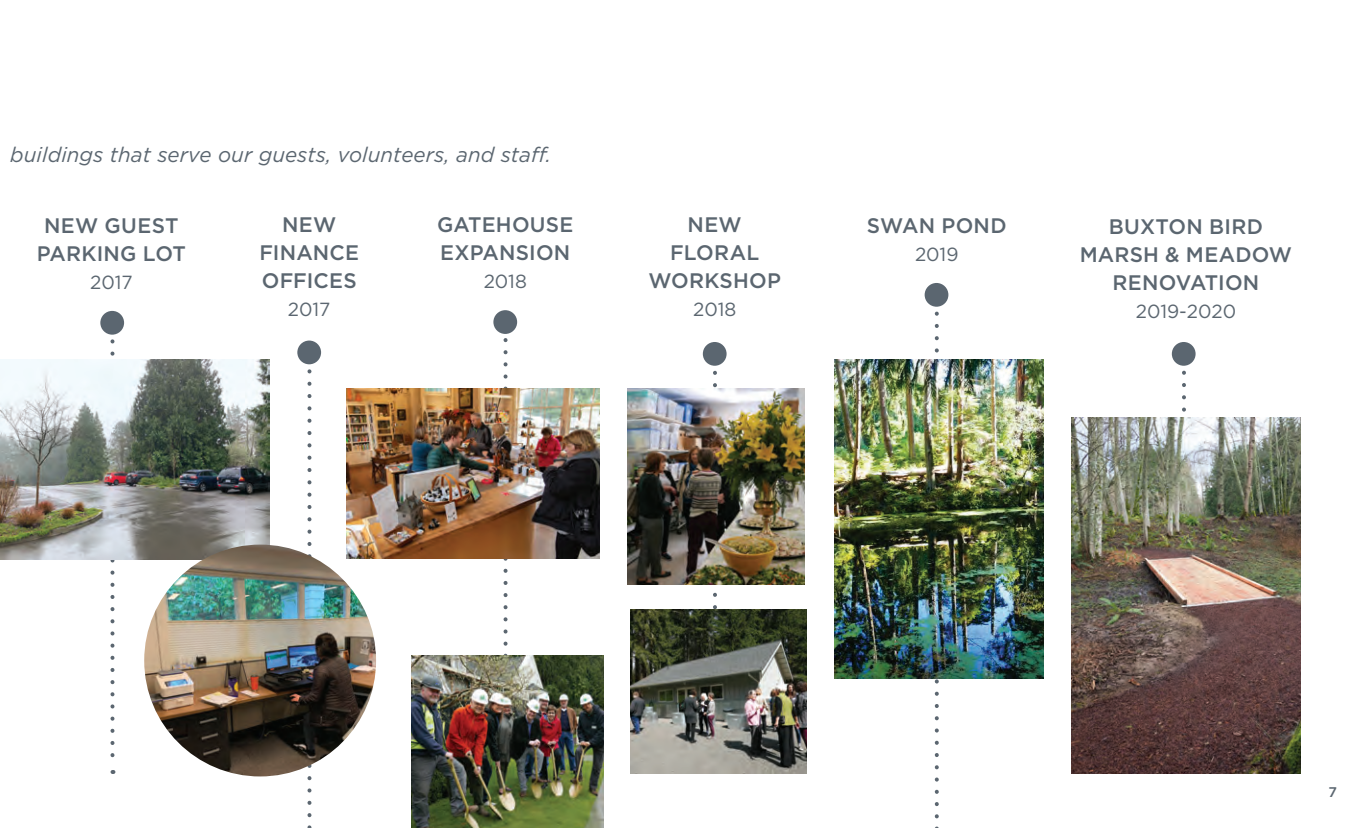
<style>
.page{position:relative;width:1368px;height:828px;background:#fff}
.page>*{position:absolute;margin:0;border:0;box-sizing:border-box;transform-origin:0 0}
.t1{font:500 21px/28px "Gotham";letter-spacing:.01em;color:#5b6670;text-align:center}
.t2{font:italic 21px "Gotham";letter-spacing:.005em;color:#5b6670}
.t3{font:19px "Gotham";color:#5b6670}
.t4{font:500 14px "Gotham";color:#5b6670}
</style>
<div class="page">
<svg style="left:307px;top:364px;width:4px;height:464px"></svg>
<div style="left:297px;top:341px;width:24px;height:23px;background:#5b6670;border-radius:50%"></div>
<svg style="left:110px;top:339px;width:4px;height:435px"></svg>
<div style="left:100px;top:311px;width:24px;height:24px;background:#5b6670;border-radius:50%"></div>
<svg style="left:713px;top:370px;width:4px;height:239px"></svg>
<div style="left:703px;top:342px;width:24px;height:24px;background:#5b6670;border-radius:50%"></div>
<svg style="left:504px;top:340px;width:4px;height:315px"></svg>
<div style="left:493px;top:310px;width:24px;height:24px;background:#5b6670;border-radius:50%"></div>
<img style="left:412px;top:655px;width:191px;height:173px">
<img style="left:628px;top:389px;width:176px;height:195px">
<img style="left:346px;top:389px;width:253px;height:169px">
<img style="left:630px;top:609px;width:177px;height:165px">
<svg style="left:935px;top:311px;width:4px;height:517px"></svg>
<div style="left:925px;top:283px;width:23px;height:24px;background:#5b6670;border-radius:50%"></div>
<svg style="left:1182px;top:370px;width:4px;height:48px"></svg>
<div style="left:1172px;top:342px;width:24px;height:24px;background:#5b6670;border-radius:50%"></div>
<img style="left:1071px;top:418px;width:230px;height:356px">
<img style="left:0;top:360px;width:270px;height:199px">
<img style="left:835px;top:360px;width:209px;height:319px">
<img style="left:144px;top:545px;width:232px;height:231px;border-radius:116px">
<p class="t2" style="left:10px;top:141px;width:542px">buildings that serve our guests, volunteers, and staff.</p>
<p class="t1" style="left:37px;top:211px;width:151px">NEW GUEST<br>PARKING LOT</p>
<p class="t3" style="left:90px;top:270px;width:44px">2017</p>
<p class="t1" style="left:259px;top:210px;width:101px">NEW<br>FINANCE</p>
<p class="t1" style="left:262px;top:266px;width:96px">OFFICES</p>
<p class="t3" style="left:288px;top:297px;width:44px">2017</p>
<p class="t1" style="left:437px;top:210px;width:138px">GATEHOUSE</p>
<p class="t1" style="left:440px;top:238px;width:132px">EXPANSION</p>
<p class="t3" style="left:484px;top:269px;width:45px">2018</p>
<p class="t1" style="left:648px;top:210px;width:134px">NEW<br>FLORAL<br>WORKSHOP</p>
<p class="t3" style="left:693px;top:297px;width:45px">2018</p>
<p class="t1" style="left:867px;top:211px;width:141px">SWAN POND</p>
<p class="t3" style="left:915px;top:242px;width:45px">2019</p>
<p class="t1" style="left:1080px;top:212px;width:214px">BUXTON BIRD<br>MARSH &amp; MEADOW</p>
<p class="t1" style="left:1113px;top:268px;width:148px">RENOVATION</p>
<p class="t3" style="left:1136px;top:299px;width:102px">2019-2020</p>
<p class="t4" style="left:1328px;top:783px;width:10px">7</p>
</div>
